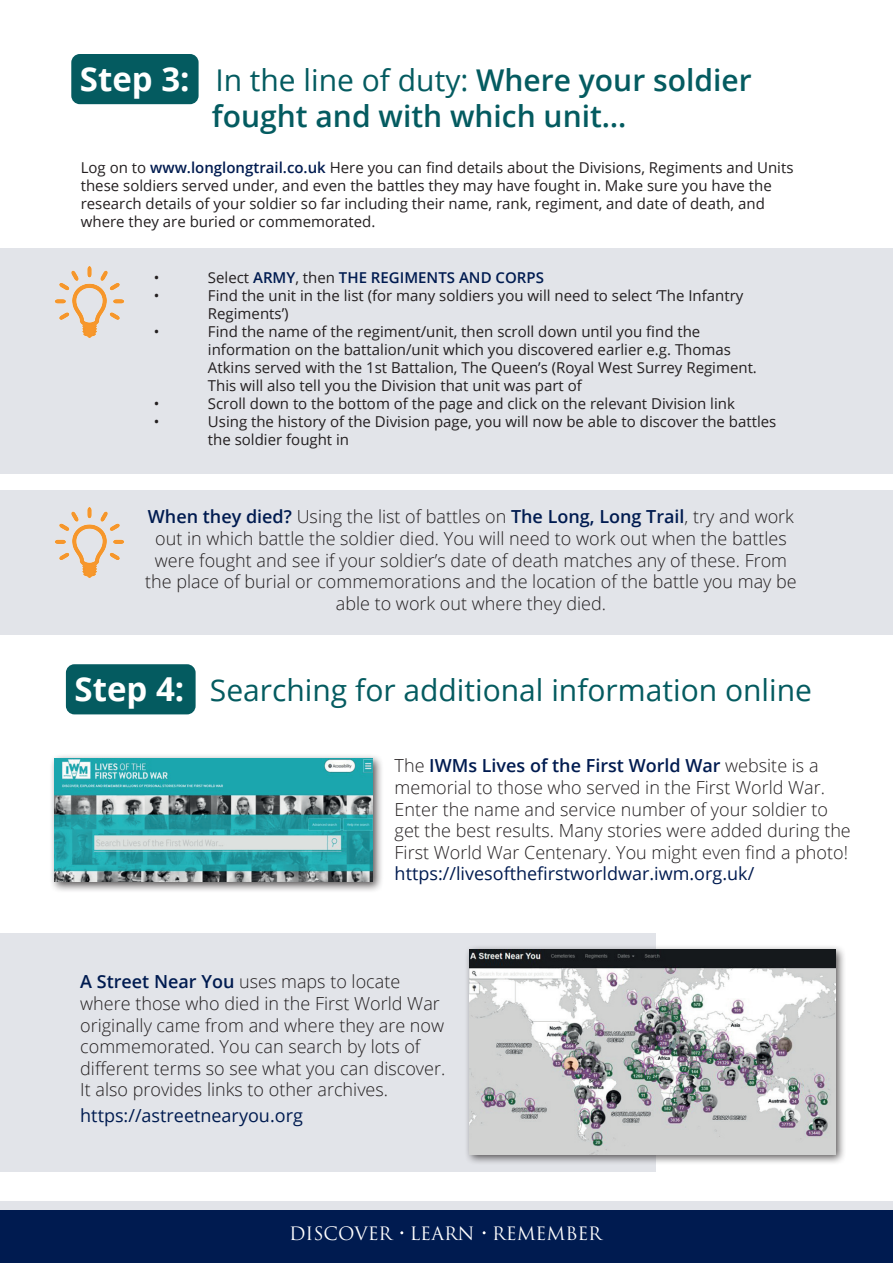
<style>
.page{position:relative;width:893px;height:1263px;background:#fff}
.page>*{position:absolute;margin:0;border:0;box-sizing:border-box;transform-origin:0 0}
.t1{font:600 30px/36px "Open Sans";color:#045b60;text-align:center}
.t2{font:30px "Open Sans";color:#045b60}
.t3{font:300 18px/21.6px "Open Sans";color:#231f20}
.t4{font:18px "Open Sans";color:#001b50}
.t5{font:18px "Trajan Pro 3";color:#fff}
.t6{font:15px/18px "Open Sans";color:#231f20}
.t7{font:600 15px "Open Sans";color:#001b50}
.s1{font-weight:700;font-size:33px;color:#fff}
.s2{font-weight:400}
.s3{font-weight:600;color:#001b50}
.s4{font-weight:400;color:#231f20}
</style>
<div class="page">
<div style="left:0;top:933px;width:655px;height:238px;background:#e2e4e9"></div>
<div style="left:0;top:490px;width:893px;height:145px;background:#e2e4e9"></div>
<div style="left:0;top:248px;width:893px;height:225px;background:#e2e4e9"></div>
<div style="left:71px;top:54px;width:128px;height:50px;background:#045b60;border-radius:9px"></div>
<div style="left:0;top:1209px;width:893px;height:54px;background:#001b50"></div>
<div style="left:0;top:1201px;width:893px;height:9px;background:#e2e4e9"></div>
<img style="left:54px;top:267px;width:70px;height:70px">
<img style="left:55px;top:507px;width:69px;height:71px">
<div style="left:66px;top:664px;width:130px;height:50px;background:#045b60;border-radius:9px"></div>
<div style="left:49px;top:753px;width:335px;height:140px;background:#231f20;opacity:.75"></div>
<img style="left:54px;top:759px;width:319px;height:123px">
<div style="left:465px;top:944px;width:382px;height:221px;background:#231f20;opacity:.75"></div>
<img style="left:470px;top:949px;width:365px;height:205px">
<h1 class="t1" style="left:80px;top:61px;width:673px"><span class="s1">Step 3:</span> <span class="s2">In the line of duty:</span> Where your soldier fought and with which unit…</h1>
<p class="t6" style="left:81px;top:158px;width:714px">Log on to <span class="s3">www.longlongtrail.co.uk</span> Here you can find details about the Divisions, Regiments and Units these soldiers served under, and even the battles they may have fought in. Make sure you have the research details of your soldier so far including their name, rank, regiment, and date of death, and where they are buried or commemorated.</p>
<p class="t6" style="left:154px;top:268px;width:7px">•</p>
<p class="t7" style="left:208px;top:268px;width:338px"><span class="s4">Select</span> ARMY<span class="s4">, then</span> THE REGIMENTS AND CORPS</p>
<p class="t6" style="left:154px;top:286px;width:7px">•</p>
<p class="t6" style="left:208px;top:286px;width:537px">Find the unit in the list (for many soldiers you will need to select ‘The Infantry<br>Regiments’)</p>
<p class="t6" style="left:154px;top:322px;width:7px">•</p>
<p class="t6" style="left:208px;top:322px;width:550px">Find the name of the regiment/unit, then scroll down until you find the information on the battalion/unit which you discovered earlier e.g. Thomas Atkins served with the 1st Battalion, The Queen’s (Royal West Surrey Regiment.<br>This will also tell you the Division that unit was part of</p>
<p class="t6" style="left:154px;top:394px;width:7px">•</p>
<p class="t6" style="left:208px;top:394px;width:528px">Scroll down to the bottom of the page and click on the relevant Division link</p>
<p class="t6" style="left:154px;top:412px;width:7px">•</p>
<p class="t6" style="left:208px;top:412px;width:570px">Using the history of the Division page, you will now be able to discover the battles the soldier fought in</p>
<p class="t3" style="left:145px;top:505px;width:653px;text-align:center"><span class="s3">When they died?</span> Using the list of battles on <span class="s3">The Long, Long Trail</span>, try and work out in which battle the soldier died. You will need to work out when the battles were fought and see if your soldier’s date of death matches any of these. From the place of burial or commemorations and the location of the battle you may be able to work out where they died.</p>
<h1 class="t2" style="left:75px;top:669px;width:739px"><span class="s1">Step 4:</span> Searching for additional information online</h1>
<p class="t3" style="left:395px;top:755px;width:458px">The <span class="s3">IWMs Lives of the First World War</span> website is a memorial to those who served in the First World War.<br>Enter the name and service number of your soldier to get the best results. Many stories were added during the First World War Centenary. You might even find a photo!</p>
<p class="t4" style="left:395px;top:861px;width:361px">https://livesofthefirstworldwar.iwm.org.uk/</p>
<p class="t3" style="left:80px;top:971px;width:367px"><span class="s3">A Street Near You</span> uses maps to locate where those who died in the First World War originally came from and where they are now commemorated. You can search by lots of different terms so see what you can discover.<br>It also provides links to other archives.</p>
<p class="t4" style="left:80px;top:1103px;width:224px">https://astreetnearyou.org</p>
<p class="t5" style="left:289px;top:1221px;width:314px">DISCOVER LEARN REMEMBER</p>
</div>
